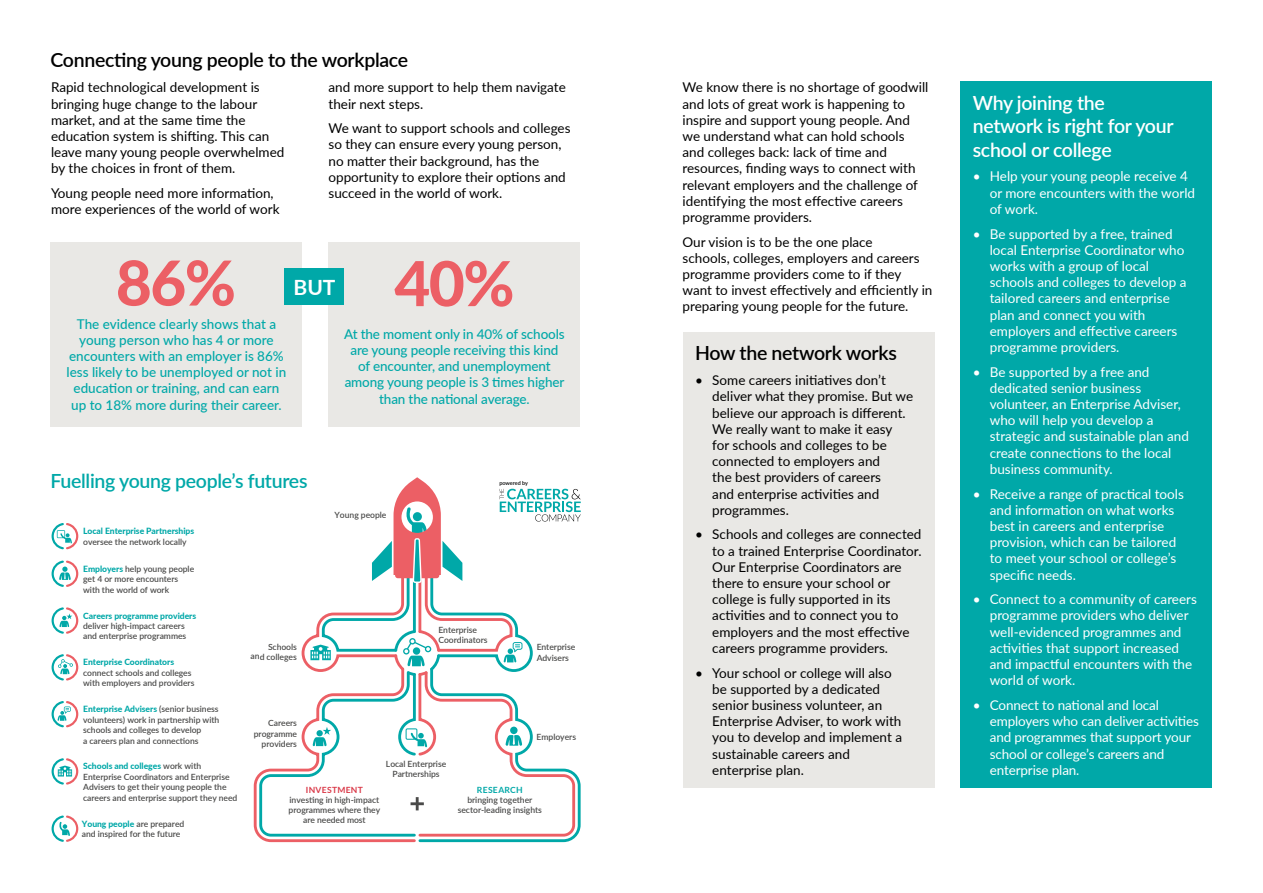
<style>
.page{position:relative;width:1263px;height:893px;background:#fff}
.page>*{position:absolute;margin:0;border:0;box-sizing:border-box;transform-origin:0 0}
.t1{font:800 61.95px "Lato";color:#ec5f65}
.t2{font:700 21px "Lato";color:#fff}
.t3{font:600 19.5px "Lato";letter-spacing:-.015em;color:#000}
.t4{font:600 19.5px/23.4px "Lato";letter-spacing:-.015em;color:#fff}
.t5{font:600 19.5px "Lato";letter-spacing:-.015em;color:#00a8a8}
.t6{font:13.5px/16.2px "Lato";color:#000}
.t7{font:13.5px/16.2px "Lato";color:#fff}
.t8{font:500 13.5px/16.2px "Lato";letter-spacing:-.01em;color:#00a8a8;text-align:center}
.t9{font:600 13.35px "Lato";letter-spacing:-.005em;color:#00a8a8}
.t10{font:600 8.55px/10.5px "Lato";letter-spacing:-.005em;color:#4a4a49}
.t11{font:800 8.55px "Lato";letter-spacing:-.005em;color:#00a8a8}
.t12{font:700 8.55px "Lato";letter-spacing:.03em;color:#da3a49}
.t13{font:700 8.55px "Lato";letter-spacing:.035em;color:#00a8a8}
.t14{font:600 5.55px "Lato";letter-spacing:-.005em;color:#000}
.s1{font-weight:800;color:#00a8a8}
</style>
<div class="page">
<div style="left:50px;top:242px;width:252px;height:185px;background:#e9e8e5"></div>
<div style="left:682px;top:332px;width:252px;height:455px;background:#e9e8e5"></div>
<div style="left:960px;top:81px;width:252px;height:706px;background:#00a8a8"></div>
<svg style="left:51px;top:560px;width:28px;height:27px"></svg>
<svg style="left:51px;top:607px;width:28px;height:27px"></svg>
<svg style="left:51px;top:523px;width:28px;height:27px"></svg>
<svg style="left:51px;top:654px;width:28px;height:27px"></svg>
<svg style="left:51px;top:701px;width:28px;height:27px"></svg>
<svg style="left:51px;top:758px;width:28px;height:27px"></svg>
<svg style="left:253px;top:477px;width:328px;height:366px"></svg>
<svg style="left:51px;top:815px;width:28px;height:27px"></svg>
<div style="left:328px;top:242px;width:252px;height:185px;background:#e9e8e5"></div>
<div style="left:284px;top:268px;width:60px;height:37px;background:#00a8a8"></div>
<div style="left:0;top:462px;width:318px;height:47px;background:#fff"></div>
<h3 class="t3" style="left:50px;top:45px;width:359px">Connecting young people to the workplace</h3>
<p class="t6" style="left:51px;top:79px;width:235px">Rapid technological development is bringing huge change to the labour market, and at the same time the education system is shifting. This can leave many young people overwhelmed by the choices in front of them.</p>
<p class="t6" style="left:51px;top:184px;width:230px">Young people need more information, more experiences of the world of work</p>
<p class="t6" style="left:328px;top:79px;width:239px">and more support to help them navigate their next steps.</p>
<p class="t6" style="left:328px;top:120px;width:244px">We want to support schools and colleges so they can ensure every young person, no matter their background, has the opportunity to explore their options and succeed in the world of work.</p>
<p class="t6" style="left:682px;top:79px;width:247px">We know there is no shortage of goodwill and lots of great work is happening to inspire and support young people. And we understand what can hold schools and colleges back: lack of time and resources, finding ways to connect with relevant employers and the challenge of identifying the most effective careers programme providers.</p>
<p class="t6" style="left:682px;top:233px;width:251px">Our vision is to be the one place<br>schools, colleges, employers and careers programme providers come to if they want to invest effectively and efficiently in preparing young people for the future.</p>
<h1 class="t1" style="left:116px;top:237px;width:122px">86%</h1>
<p class="t8" style="left:67px;top:331px;width:221px">young person who has 4 or more encounters with an employer is 86% less likely to be unemployed or not in education or training, and can earn up to 18% more during their career.</p>
<h3 class="t3" style="left:695px;top:339px;width:203px">How the network works</h3>
<h1 class="t1" style="left:394px;top:238px;width:122px">40%</h1>
<p class="t8" style="left:344px;top:325px;width:222px">At the moment only in 40% of schools are young people receiving this kind of encounter, and unemployment among young people is 3 times higher than the national average.</p>
<h2 class="t2" style="left:294px;top:272px;width:44px">BUT</h2>
<p class="t8" style="left:77px;top:315px;width:201px">The evidence clearly shows that a</p>
<p class="t6" style="left:712px;top:372px;width:202px;text-indent:-17px">• Some careers initiatives don’t deliver what they promise. But we believe our approach is different.<br>We really want to make it easy<br>for schools and colleges to be connected to employers and<br>the best providers of careers<br>and enterprise activities and programmes.</p>
<p class="t6" style="left:712px;top:526px;width:211px;text-indent:-17px">• Schools and colleges are connected to a trained Enterprise Coordinator.<br>Our Enterprise Coordinators are there to ensure your school or college is fully supported in its activities and to connect you to employers and the most effective careers programme providers.</p>
<p class="t6" style="left:712px;top:664px;width:191px;text-indent:-17px">• Your school or college will also be supported by a dedicated senior business volunteer, an<br>Enterprise Adviser, to work with you to develop and implement a sustainable careers and enterprise plan.</p>
<h3 class="t5" style="left:50px;top:467px;width:258px">Fuelling young people’s futures</h3>
<p class="t14" style="left:499px;top:479px;width:30px">powered by</p>
<p class="t9" style="left:53px;top:477px;width:183px">Fuelling young people’s futures</p>
<p class="t10" style="left:335px;top:509px;width:53px">Young people</p>
<p class="t11" style="left:83px;top:525px;width:113px">Local Enterprise Partnerships</p>
<p class="t10" style="left:83px;top:536px;width:105px">oversee the network locally</p>
<p class="t10" style="left:83px;top:563px;width:113px"><span class="s1">Employers</span> help young people get 4 or more encounters with the world of work</p>
<p class="t11" style="left:83px;top:609px;width:115px">Careers programme providers</p>
<p class="t10" style="left:83px;top:620px;width:105px">deliver high-impact careers and enterprise programmes</p>
<p class="t10" style="left:438px;top:624px;width:51px;line-height:10.1px">Enterprise<br>Coordinators</p>
<p class="t10" style="left:251px;top:641px;width:48px;line-height:10.1px;text-align:right;rotate:1deg">Schools<br>and colleges</p>
<p class="t10" style="left:537px;top:642px;width:40px;line-height:10.1px">Enterprise<br>Advisers</p>
<p class="t11" style="left:83px;top:656px;width:92px">Enterprise Coordinators</p>
<p class="t10" style="left:83px;top:667px;width:113px">connect schools and colleges with employers and providers</p>
<p class="t10" style="left:83px;top:703px;width:138px"><span class="s1">Enterprise Advisers</span> (senior business volunteers) work in partnership with schools and colleges to develop<br>a careers plan and connections</p>
<p class="t10" style="left:83px;top:761px;width:156px"><span class="s1">Schools and colleges</span> work with Enterprise Coordinators and Enterprise Advisers to get their young people the careers and enterprise support they need</p>
<p class="t10" style="left:82px;top:818px;width:104px"><span class="s1">Young people</span> are prepared and inspired for the future</p>
<p class="t10" style="left:254px;top:718px;width:45px;line-height:10.1px;text-align:right">Careers programme providers</p>
<p class="t10" style="left:537px;top:731px;width:41px">Employers</p>
<p class="t10" style="left:386px;top:758px;width:62px;line-height:10.1px;text-align:center">Local Enterprise<br>Partnerships</p>
<p class="t12" style="left:306px;top:784px;width:58px">INVESTMENT</p>
<p class="t10" style="left:289px;top:795px;width:93px;line-height:10.1px;text-align:center">investing in high-impact programmes where they are needed most</p>
<p class="t13" style="left:477px;top:784px;width:47px">RESEARCH</p>
<p class="t10" style="left:458px;top:795px;width:86px;line-height:10.1px;text-align:center">bringing together sector-leading insights</p>
<h3 class="t4" style="left:973px;top:90px;width:202px">Why joining the network is right for your school or college</h3>
<p class="t7" style="left:990px;top:168px;width:207px;text-indent:-17px">• Help your young people receive 4 or more encounters with the world of work.</p>
<p class="t7" style="left:990px;top:225px;width:198px;text-indent:-17px">• Be supported by a free, trained local Enterprise Coordinator who works with a group of local schools and colleges to develop a tailored careers and enterprise plan and connect you with employers and effective careers programme providers.</p>
<p class="t7" style="left:990px;top:363px;width:201px;text-indent:-17px">• Be supported by a free and dedicated senior business volunteer, an Enterprise Adviser, who will help you develop a strategic and sustainable plan and create connections to the local business community.</p>
<p class="t7" style="left:990px;top:485px;width:196px;text-indent:-17px">• Receive a range of practical tools and information on what works best in careers and enterprise provision, which can be tailored to meet your school or college’s specific needs.</p>
<p class="t7" style="left:990px;top:591px;width:209px;text-indent:-17px">• Connect to a community of careers programme providers who deliver well-evidenced programmes and activities that support increased and impactful encounters with the world of work.</p>
<p class="t7" style="left:990px;top:696px;width:211px;text-indent:-17px">• Connect to national and local employers who can deliver activities and programmes that support your school or college’s careers and enterprise plan.</p>
</div>
